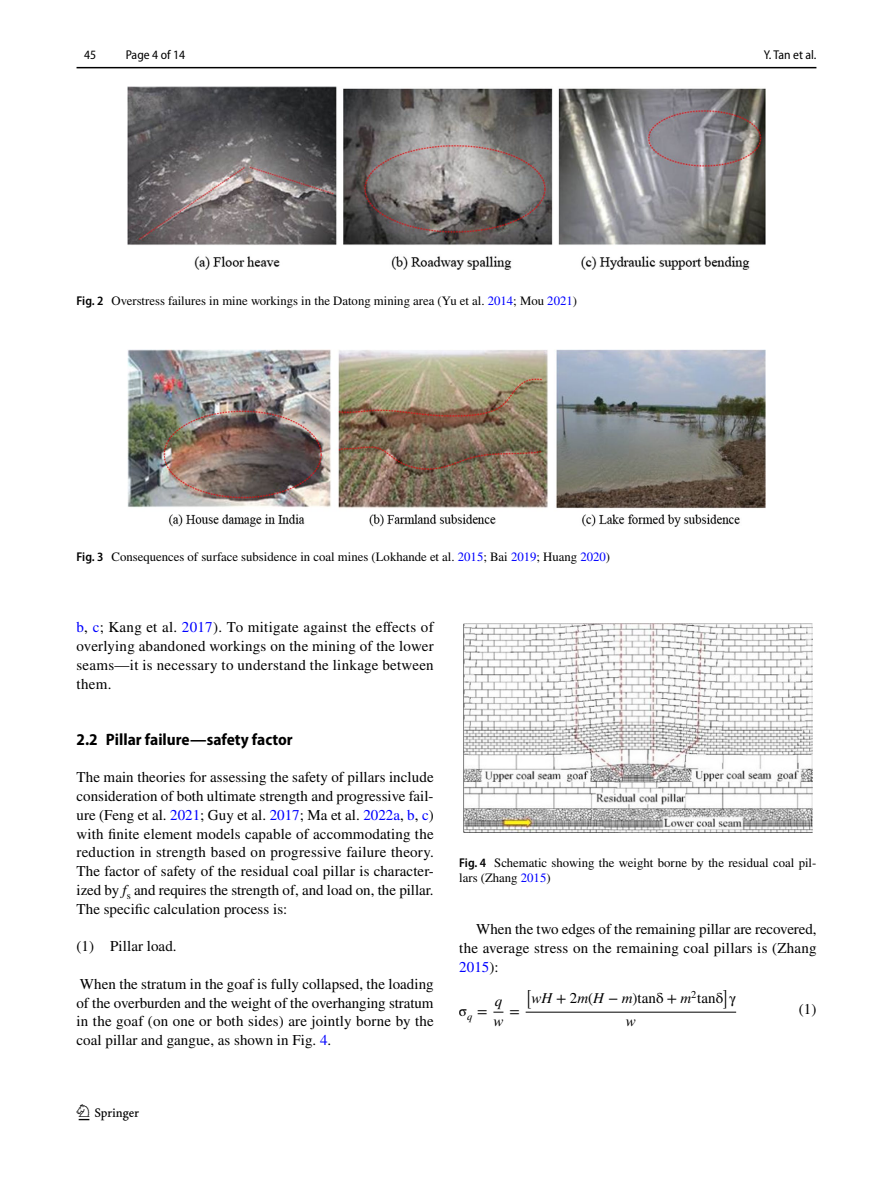
<style>
.page{position:relative;width:893px;height:1187px;background:#fff}
.page>*{position:absolute;margin:0;border:0;box-sizing:border-box;transform-origin:0 0}
.t1{font:22.5px "Springnew Regular 2";color:#000}
.t2{font:700 semi-condensed 16.5px "Myriad Pro";color:#000}
.t3{font:15px/18.8px "STIX";letter-spacing:.01em;color:#000;text-align:justify}
.t4{font:15px "STIX Math";color:#000}
.t5{font:italic 15px/20.9px "STIX General";color:#000}
.t6{font:15px "STIX Math Extensions";color:#000}
.t7{font:12.75px/15px "STIX";color:#000}
.t8{font:semi-condensed 12.75px "Myriad Pro";color:#000}
.t9{font:italic 10.5px "STIX General";color:#000}
.s1{font-family:"Myriad Pro";font-weight:600;font-stretch:semi-condensed}
.s2{color:#00f}
.s3{font-style:italic}
.s4{font-family:"STIX General";font-style:italic}
.s5{font-family:"STIX General"}
</style>
<div class="page">
<hr style="left:77px;top:67px;width:739px;height:1px;background:#000">
<hr style="left:526px;top:1011px;width:210px;height:1px;background:#000">
<img style="left:128px;top:87px;width:637px;height:183px">
<img style="left:128px;top:349px;width:637px;height:177px">
<div style="left:459px;top:623px;width:357px;height:209px;background:linear-gradient(to bottom,#fff,#fff)"></div>
<img style="left:463px;top:623px;width:349px;height:209px">
<p class="t8" style="left:84px;top:48px;width:14px">45</p>
<p class="t8" style="left:126px;top:48px;width:61px">Page 4 of 14</p>
<p class="t7" style="left:77px;top:294px;width:502px"><span class="s1">Fig. 2</span> Overstress failures in mine workings in the Datong mining area (Yu et al. <span class="s2">2014</span>; Mou <span class="s2">2021</span>)</p>
<p class="t7" style="left:77px;top:550px;width:535px"><span class="s1">Fig. 3</span> Consequences of surface subsidence in coal mines (Lokhande et al. <span class="s2">2015</span>; Bai <span class="s2">2019</span>; Huang <span class="s2">2020</span>)</p>
<p class="t3" style="left:77px;top:619px;width:359px"><span class="s2">b</span>, <span class="s2">c</span>; Kang et al. <span class="s2">2017</span>). To mitigate against the effects of overlying abandoned workings on the mining of the lower seams—it is necessary to understand the linkage between them.</p>
<p class="t8" style="left:764px;top:48px;width:54px">Y. Tan et al.</p>
<p class="t2" style="left:77px;top:730px;width:218px">2.2 Pillar failure—safety factor</p>
<p class="t3" style="left:77px;top:769px;width:359px">The main theories for assessing the safety of pillars include consideration of both ultimate strength and progressive fail&shy;ure (Feng et al. <span class="s2">2021</span>; Guy et al. <span class="s2">2017</span>; Ma et al. <span class="s2">2022a</span>, <span class="s2">b</span>, <span class="s2">c</span>) with finite element models capable of accommodating the reduction in strength based on progressive failure theory.<br>The factor of safety of the residual coal pillar is character&shy;ized by <span class="s3">f</span><sub>s</sub> and requires the strength of, and load on, the pillar.<br>The specific calculation process is:</p>
<p class="t3" style="left:77px;top:937px;width:102px">(1) Pillar load.</p>
<p class="t3" style="left:77px;top:975px;width:359px">When the stratum in the goaf is fully collapsed, the loading of the overburden and the weight of the overhanging stratum in the goaf (on one or both sides) are jointly borne by the coal pillar and gangue, as shown in Fig. <span class="s2">4</span>.</p>
<h1 class="t1" style="left:79px;top:1104px;width:62px">1 3</h1>
<p class="t7" style="left:459px;top:856px;width:359px"><span class="s1">Fig. 4</span> Schematic showing the weight borne by the residual coal pil&shy;lars (Zhang <span class="s2">2015</span>)</p>
<p class="t3" style="left:459px;top:920px;width:359px;text-indent:17px">When the two edges of the remaining pillar are recovered, the average stress on the remaining coal pillars is (Zhang <span class="s2">2015</span>):</p>
<p class="t4" style="left:459px;top:1005px;width:10px">σ</p>
<p class="t3" style="left:799px;top:1000px;width:19px">(1)</p>
<p class="t6" style="left:526px;top:977px;width:7px">[</p>
<p class="t4" style="left:531px;top:992px;width:206px"><span class="s4">wH</span> + <span class="s5">2</span><span class="s4">m</span>(<span class="s4">H</span> − <span class="s4">m</span>)<span class="s5">tan</span>δ + <span class="s4">m</span><sup>2</sup><span class="s5">tan</span>δ γ</p>
<p class="t6" style="left:723px;top:977px;width:7px">]</p>
<p class="t9" style="left:467px;top:1012px;width:22px">q <sup>=</sup></p>
<p class="t5" style="left:493px;top:991px;width:12px">q w</p>
<p class="t4" style="left:509px;top:1005px;width:12px">=</p>
<p class="t5" style="left:626px;top:1012px;width:12px">w</p>
</div>
